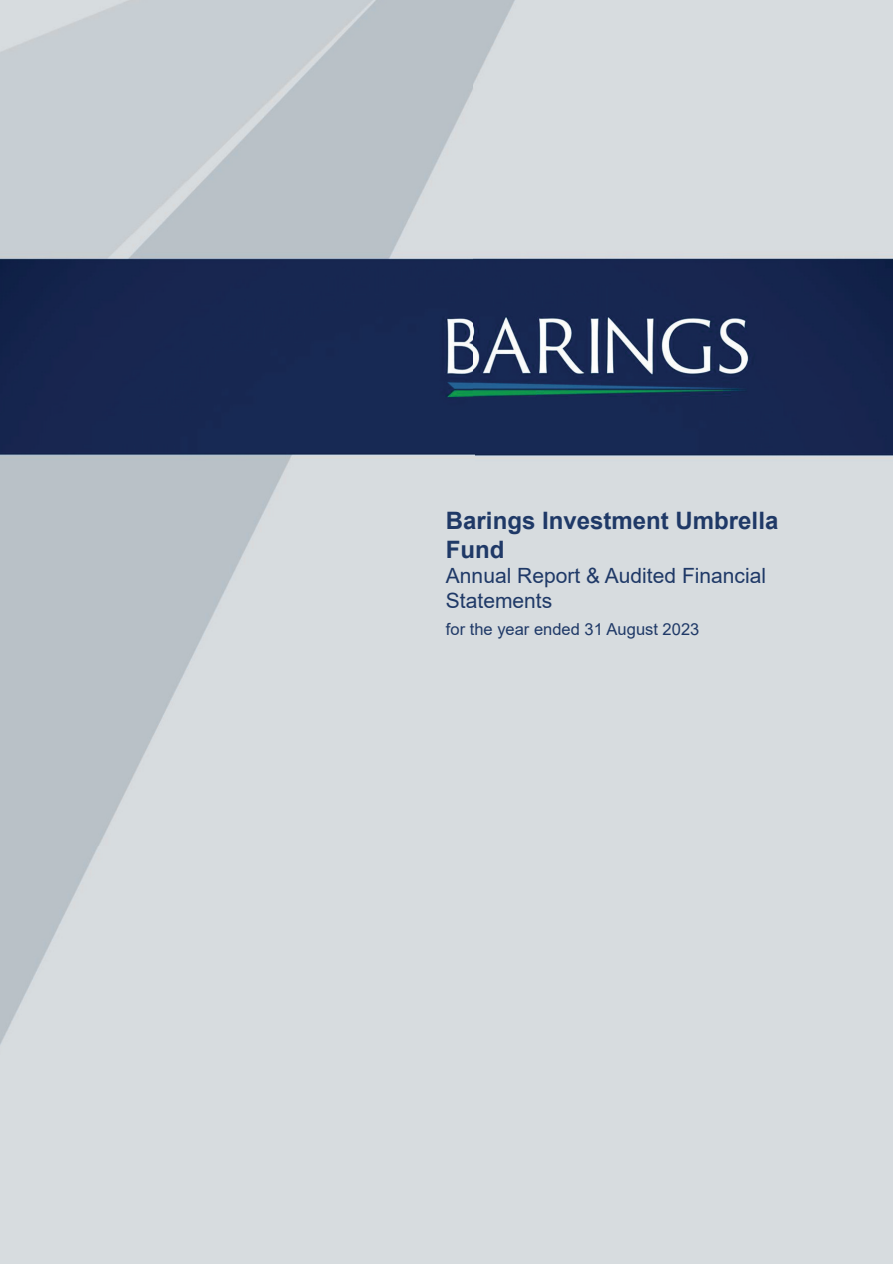
<style>
.page{position:relative;width:893px;height:1264px;background:#fff}
.page>*{position:absolute;margin:0;border:0;box-sizing:border-box;transform-origin:0 0}
.ID0E3{font:700 24px/28.8px "Arial";color:#1f3967}
.ReportingPeriod{font:21px/25.2px "Arial";color:#1f3967}
.FundDate{font:16.5px "Arial";color:#1f3967}
</style>
<div class="page">
<img style="left:0;top:0;width:892px;height:1264px">
<p class="ID0E3" style="left:445px;top:506px;width:334px">Barings Investment Umbrella<br>Fund</p>
<p class="ReportingPeriod" style="left:445px;top:562px;width:321px">Annual Report &amp; Audited Financial<br>Statements</p>
<p class="FundDate" style="left:445px;top:617px;width:255px">for the year ended 31 August 2023</p>
</div>
